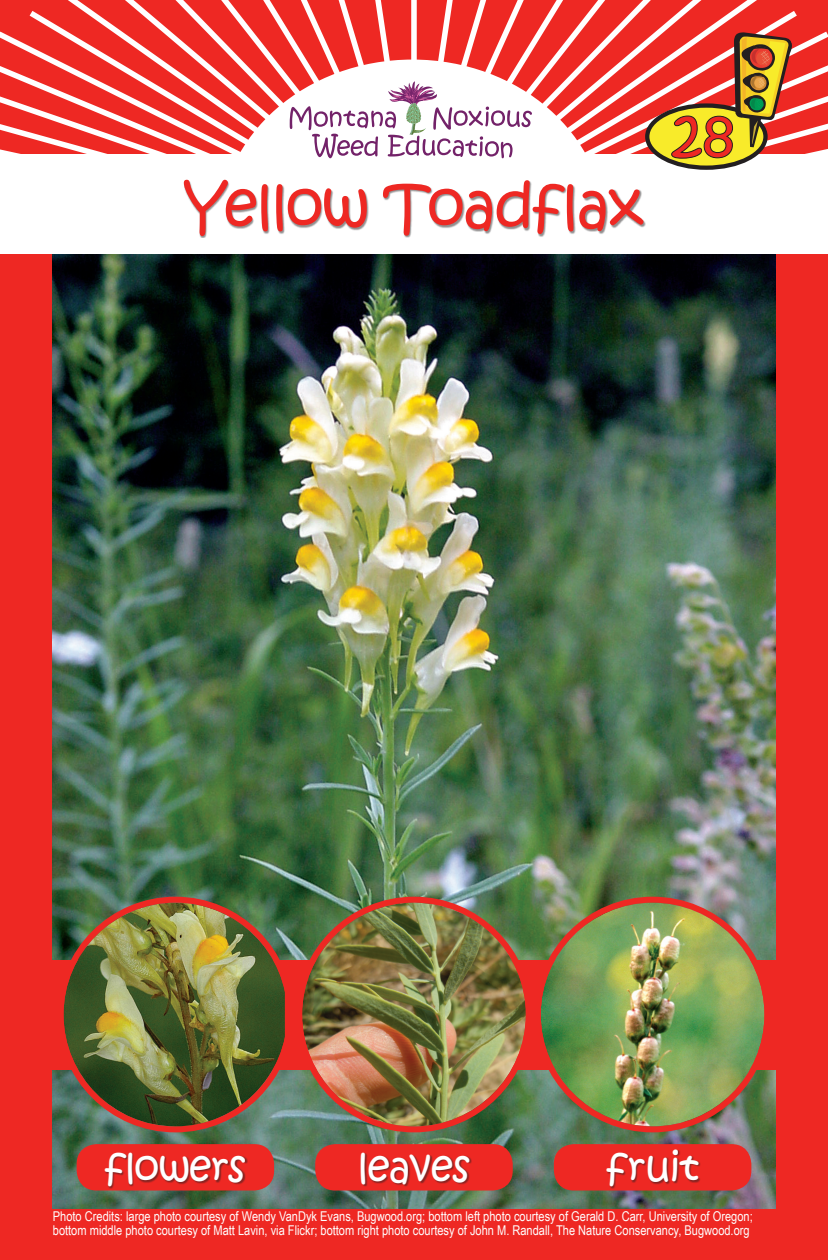
<style>
.page{position:relative;width:828px;height:1260px;background:#ee2823}
.page>*{position:absolute;margin:0;border:0;box-sizing:border-box;transform-origin:0 0}
.t1{font:60.8px "Kristen ITC";color:#ee2823}
.t2{font:60px "Kristen ITC";letter-spacing:-.02em;color:#ee2823}
.t3{font:40px "Kristen ITC";letter-spacing:-.02em;color:#fff}
.t4{font:13.6px/14px "Arial Narrow";color:#fff}
</style>
<div class="page">
<img style="left:53px;top:254px;width:722px;height:954px">
<div style="left:0;top:960px;width:828px;height:109px;background:#ee2823"></div>
<img style="left:64px;top:903px;width:221px;height:223px">
<div style="left:58px;top:897px;width:235px;height:235px;border:6px solid #ee2823;border-radius:50%"></div>
<img style="left:541px;top:903px;width:223px;height:223px;border-radius:112px">
<div style="left:535px;top:897px;width:235px;height:235px;border:6px solid #ee2823;border-radius:50%"></div>
<img style="left:302px;top:903px;width:224px;height:223px;border-radius:112px">
<div style="left:296px;top:897px;width:236px;height:235px;border:6px solid #ee2823;border-radius:50%"></div>
<div style="left:77px;top:1144px;width:197px;height:47px;background:#ee2823;border-radius:20px"></div>
<div style="left:315px;top:1144px;width:198px;height:47px;background:#ee2823;border-radius:20px"></div>
<div style="left:554px;top:1144px;width:197px;height:47px;background:#ee2823;border-radius:20px"></div>
<div style="left:106px;top:1153px;width:142px;height:35px;background:#231f20;opacity:.5"></div>
<div style="left:361px;top:1153px;width:111px;height:33px;background:#231f20;opacity:.5"></div>
<div style="left:607px;top:1150px;width:94px;height:38px;background:#231f20;opacity:.5"></div>
<svg style="left:733px;top:0;width:95px;height:154px"></svg>
<svg style="left:468px;top:0;width:265px;height:154px"></svg>
<svg style="left:423px;top:0;width:45px;height:60px"></svg>
<svg style="left:68px;top:0;width:349px;height:6px"></svg>
<svg style="left:0;top:6px;width:423px;height:75px"></svg>
<div style="left:0;top:154px;width:828px;height:100px;background:#fff"></div>
<svg style="left:220px;top:60px;width:385px;height:94px"></svg>
<svg style="left:0;top:81px;width:532px;height:78px"></svg>
<svg style="left:647px;top:106px;width:119px;height:62px"></svg>
<div style="left:645px;top:103px;width:123px;height:67px;border:4px solid #231f20;border-radius:50%"></div>
<svg style="left:671px;top:32px;width:121px;height:127px"></svg>
<div style="left:184px;top:181px;width:462px;height:57px;background:#231f20;opacity:.5"></div>
<h2 class="t2" style="left:184px;top:166px;width:461px">Yellow Toadflax</h2>
<h1 class="t1" style="left:672px;top:95px;width:65px">28</h1>
<h3 class="t3" style="left:105px;top:1141px;width:143px">flowers</h3>
<h3 class="t3" style="left:357px;top:1141px;width:114px">leaves</h3>
<h3 class="t3" style="left:606px;top:1141px;width:94px">fruit</h3>
<p class="t4" style="left:53px;top:1208px;width:701px">Photo Credits: large photo courtesy of Wendy VanDyk Evans, Bugwood.org; bottom left photo courtesy of Gerald D. Carr, University of Oregon; bottom middle photo courtesy of Matt Lavin, via Flickr; bottom right photo courtesy of John M. Randall, The Nature Conservancy, Bugwood.org</p>
</div>
